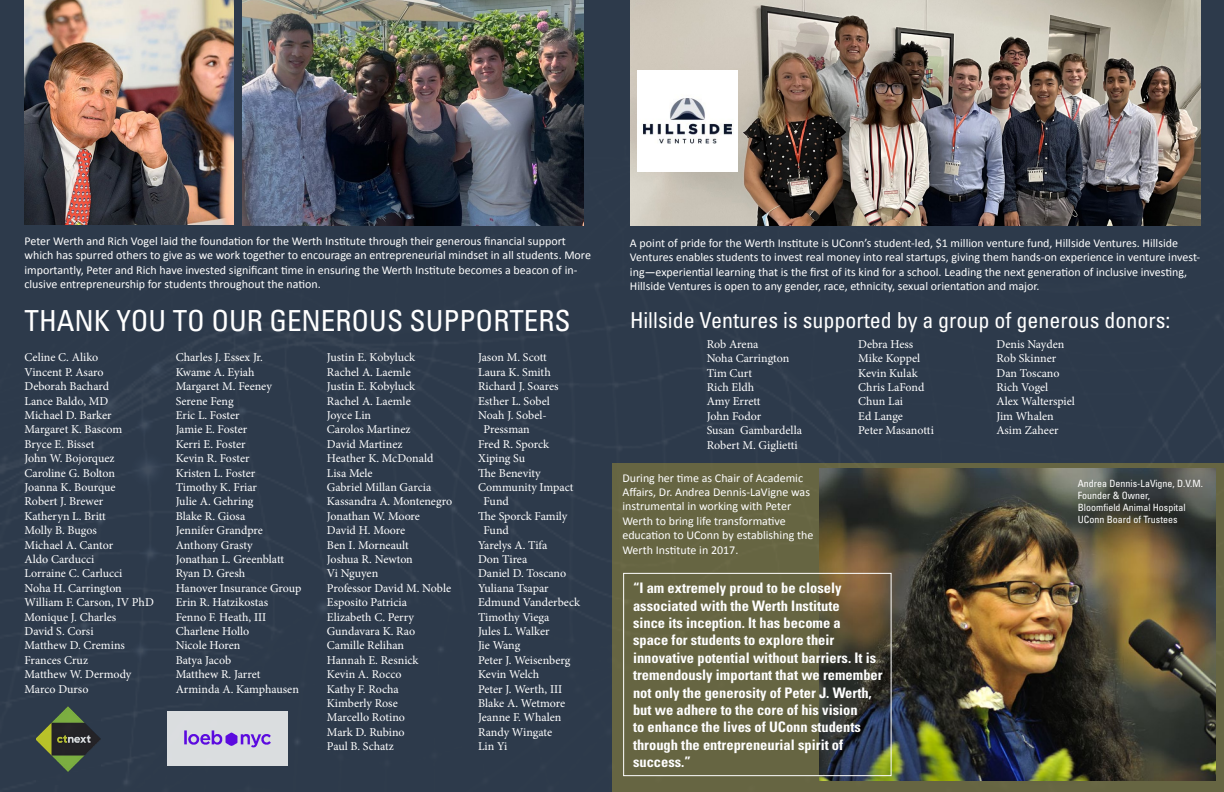
<style>
.page{position:relative;width:1224px;height:792px;background:#2d3a4b}
.page>*{position:absolute;margin:0;border:0;box-sizing:border-box;transform-origin:0 0}
.t1{font:condensed 29px "Univers";color:#fff}
.t2{font:condensed 22px "Univers";color:#fff}
.t3{font:700 condensed 14.5px/17.4px "Univers";color:#fff}
.t4{font:12px/14.4px "Minion Pro";letter-spacing:-.005em;color:#fff}
.t5{font:12px/14.4px "Calibri";color:#fff}
.t6{font:condensed 10px/12px "Univers";color:#fff}
</style>
<div class="page">
<img style="left:24px;top:0;width:210px;height:225px">
<div style="left:612px;top:464px;width:612px;height:328px;background:#666542"></div>
<img style="left:242px;top:0;width:341px;height:226px">
<img style="left:819px;top:469px;width:396px;height:311px">
<div style="left:36px;top:701px;width:65px;height:84px;background:#2d3a4b"></div>
<img style="left:36px;top:706px;width:65px;height:65px">
<img style="left:167px;top:711px;width:121px;height:55px">
<img style="left:630px;top:0;width:571px;height:226px">
<img style="left:637px;top:71px;width:101px;height:100px">
<div style="left:623px;top:573px;width:268px;height:203px;border:1px solid #fff"></div>
<p class="t5" style="left:24px;top:233px;width:568px">Peter Werth and Rich Vogel laid the foundation for the Werth Institute through their generous financial support which has spurred others to give as we work together to encourage an entrepreneurial mindset in all students. More importantly, Peter and Rich have invested significant time in ensuring the Werth Institute becomes a beacon of in&shy;clusive entrepreneurship for students throughout the nation.</p>
<h1 class="t1" style="left:24px;top:302px;width:548px">THANK YOU TO OUR GENEROUS SUPPORTERS</h1>
<p class="t4" style="left:24px;top:351px;width:131px">Celine C. Aliko<br>Vincent P. Asaro<br>Deborah Bachard<br>Lance Baldo, MD<br>Michael D. Barker<br>Margaret K. Bascom<br>Bryce E. Bisset<br>John W. Bojorquez<br>Caroline G. Bolton<br>Joanna K. Bourque<br>Robert J. Brewer<br>Katheryn L. Britt<br>Molly B. Bugos<br>Michael A. Cantor<br>Aldo Carducci<br>Lorraine C. Carlucci<br>Noha H. Carrington<br>William F. Carson, IV PhD<br>Monique J. Charles<br>David S. Corsi<br>Matthew D. Cremins<br>Frances Cruz<br>Matthew W. Dermody<br>Marco Durso</p>
<p class="t4" style="left:176px;top:351px;width:127px">Charles J. Essex Jr.<br>Kwame A. Eyiah<br>Margaret M. Feeney<br>Serene Feng<br>Eric L. Foster<br>Jamie E. Foster<br>Kerri E. Foster<br>Kevin R. Foster<br>Kristen L. Foster<br>Timothy K. Friar<br>Julie A. Gehring<br>Blake R. Giosa<br>Jennifer Grandpre<br>Anthony Grasty<br>Jonathan L. Greenblatt<br>Ryan D. Gresh<br>Hanover Insurance Group<br>Erin R. Hatzikostas<br>Fenno F. Heath, III<br>Charlene Hollo<br>Nicole Horen<br>Batya Jacob<br>Matthew R. Jarret<br>Arminda A. Kamphausen</p>
<p class="t4" style="left:327px;top:351px;width:127px">Justin E. Kobyluck<br>Rachel A. Laemle<br>Justin E. Kobyluck<br>Rachel A. Laemle<br>Joyce Lin<br>Carolos Martinez<br>David Martinez<br>Heather K. McDonald<br>Lisa Mele<br>Gabriel Millan Garcia<br>Kassandra A. Montenegro<br>Jonathan W. Moore<br>David H. Moore<br>Ben I. Morneault<br>Joshua R. Newton<br>Vi Nguyen<br>Professor David M. Noble<br>Esposito Patricia<br>Elizabeth C. Perry<br>Gundavara K. Rao<br>Camille Relihan<br>Hannah E. Resnick<br>Kevin A. Rocco<br>Kathy F. Rocha<br>Kimberly Rose<br>Marcello Rotino<br>Mark D. Rubino<br>Paul B. Schatz</p>
<p class="t4" style="left:478px;top:351px;width:70px">Jason M. Scott</p>
<p class="t4" style="left:478px;top:365px;width:74px">Laura K. Smith</p>
<p class="t4" style="left:478px;top:379px;width:82px">Richard J. Soares</p>
<p class="t4" style="left:478px;top:394px;width:73px">Esther L. Sobel</p>
<p class="t4" style="left:478px;top:408px;width:70px">Noah J. Sobel-</p>
<p class="t4" style="left:484px;top:423px;width:48px">Pressman</p>
<p class="t4" style="left:478px;top:437px;width:72px">Fred R. Sporck</p>
<p class="t4" style="left:478px;top:451px;width:49px">Xiping Su</p>
<p class="t4" style="left:478px;top:466px;width:64px">The Benevity</p>
<p class="t4" style="left:478px;top:480px;width:97px">Community Impact</p>
<p class="t4" style="left:484px;top:495px;width:27px">Fund</p>
<p class="t4" style="left:478px;top:509px;width:91px">The Sporck Family</p>
<p class="t4" style="left:484px;top:523px;width:27px">Fund</p>
<p class="t4" style="left:478px;top:538px;width:71px">Yarelys A. Tifa</p>
<p class="t4" style="left:478px;top:552px;width:51px">Don Tirea</p>
<p class="t4" style="left:478px;top:567px;width:90px">Daniel D. Toscano</p>
<p class="t4" style="left:478px;top:581px;width:72px">Yuliana Tsapar</p>
<p class="t4" style="left:478px;top:595px;width:103px">Edmund Vanderbeck</p>
<p class="t4" style="left:478px;top:610px;width:73px">Timothy Viega</p>
<p class="t4" style="left:478px;top:624px;width:73px">Jules L. Walker</p>
<p class="t4" style="left:478px;top:639px;width:44px">Jie Wang</p>
<p class="t4" style="left:478px;top:653px;width:94px">Peter J. Weisenberg</p>
<p class="t4" style="left:478px;top:667px;width:63px">Kevin Welch</p>
<p class="t4" style="left:478px;top:682px;width:86px">Peter J. Werth, III</p>
<p class="t4" style="left:478px;top:696px;width:89px">Blake A. Wetmore</p>
<p class="t4" style="left:478px;top:711px;width:85px">Jeanne F. Whalen</p>
<p class="t4" style="left:478px;top:725px;width:76px">Randy Wingate</p>
<p class="t4" style="left:478px;top:739px;width:31px">Lin Yi</p>
<p class="t5" style="left:630px;top:236px;width:572px">A point of pride for the Werth Institute is UConn’s student-led, $1 million venture fund, Hillside Ventures. Hillside Ventures enables students to invest real money into real startups, giving them hands-on experience in venture invest&shy;ing—experiential learning that is the first of its kind for a school. Leading the next generation of inclusive investing, Hillside Ventures is open to any gender, race, ethnicity, sexual orientation and major.</p>
<h2 class="t2" style="left:630px;top:306px;width:542px">Hillside Ventures is supported by a group of generous donors:</h2>
<p class="t4" style="left:707px;top:337px;width:97px">Rob Arena<br>Noha Carrington<br>Tim Curt<br>Rich Eldh<br>Amy Errett<br>John Fodor<br>Susan Gambardella<br>Robert M. Giglietti</p>
<p class="t4" style="left:858px;top:337px;width:77px">Debra Hess<br>Mike Koppel<br>Kevin Kulak<br>Chris LaFond<br>Chun Lai<br>Ed Lange<br>Peter Masanotti</p>
<p class="t4" style="left:996px;top:337px;width:80px">Denis Nayden<br>Rob Skinner<br>Dan Toscano<br>Rich Vogel<br>Alex Walterspiel<br>Jim Whalen<br>Asim Zaheer</p>
<p class="t6" style="left:1078px;top:477px;width:127px">Andrea Dennis-LaVigne, D.V.M.<br>Founder &amp; Owner,<br>Bloomfield Animal Hospital<br>UConn Board of Trustees</p>
<p class="t5" style="left:622px;top:470px;width:192px">During her time as Chair of Academic Affairs, Dr. Andrea Dennis-LaVigne was instrumental in working with Peter Werth to bring life transformative education to UConn by establishing the Werth Institute in 2017.</p>
<p class="t3" style="left:633px;top:579px;width:251px">“I am extremely proud to be closely associated with the Werth Institute<br>since its inception. It has become a<br>space for students to explore their innovative potential without barriers. It is tremendously important that we remember not only the generosity of Peter J. Werth, but we adhere to the core of his vision<br>to enhance the lives of UConn students through the entrepreneurial spirit of success.”</p>
</div>
